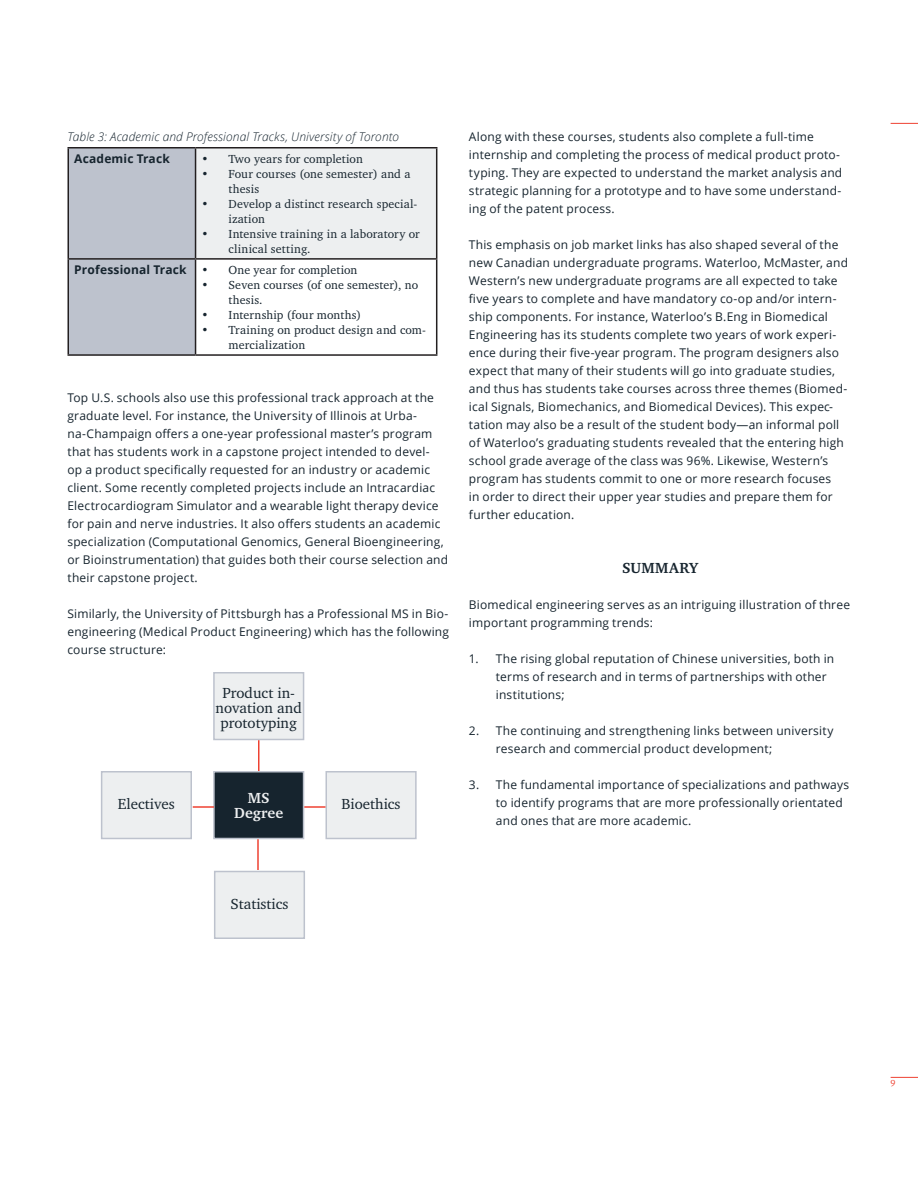
<style>
.page{position:relative;width:918px;height:1188px;background:#fff}
.page>*{position:absolute;margin:0;border:0;box-sizing:border-box;transform-origin:0 0}
.Content___Left{font:15px/15px "Charter";color:#16242e;text-align:center}
.Content___Left-2{font:700 15px/15px "Charter";color:#edeff0;text-align:center}
.BC1___Left{font:700 15px "Charter";letter-spacing:.025em;color:#16242e}
.BC1___Left-2{font:12px/18px "Open Sans";letter-spacing:.015em;color:#16242e}
.t1{font:12px/15px "Charter";letter-spacing:.01em;color:#16242e}
.BC1___Left-3{font:italic 300 12px "Open Sans";letter-spacing:.01em;color:#16242e}
.Content___Left-3{font:700 12px "Open Sans";letter-spacing:.015em;color:#16242e}
.t2{font:9px "Charter";color:#ee4232}
</style>
<div class="page">
<div style="left:69px;top:148px;width:126px;height:206px;background:#bdc2cd"></div>
<div style="left:196px;top:148px;width:241px;height:111px;background:#edeff0"></div>
<hr style="left:68px;top:147px;width:128px;height:1px;background:#231f20">
<hr style="left:68px;top:148px;width:1px;height:110px;background:#231f20">
<hr style="left:196px;top:147px;width:241px;height:1px;background:#231f20">
<hr style="left:195px;top:148px;width:1px;height:110px;background:#231f20">
<hr style="left:436px;top:148px;width:1px;height:110px;background:#231f20">
<hr style="left:68px;top:258px;width:128px;height:2px;background:#231f20">
<hr style="left:68px;top:260px;width:1px;height:94px;background:#231f20">
<hr style="left:196px;top:258px;width:241px;height:2px;background:#231f20">
<hr style="left:195px;top:260px;width:1px;height:94px;background:#231f20">
<hr style="left:436px;top:260px;width:1px;height:94px;background:#231f20">
<hr style="left:68px;top:354px;width:128px;height:2px;background:#231f20">
<hr style="left:196px;top:354px;width:241px;height:2px;background:#231f20">
<div style="left:213px;top:771px;width:91px;height:68px;background:#16242e;border:2px solid #bdc2cd"></div>
<div style="left:101px;top:771px;width:91px;height:68px;background:#edeff0;border:2px solid #bdc2cd"></div>
<div style="left:326px;top:771px;width:91px;height:68px;background:#edeff0;border:2px solid #bdc2cd"></div>
<div style="left:214px;top:871px;width:91px;height:68px;background:#edeff0;border:2px solid #bdc2cd"></div>
<div style="left:213px;top:672px;width:91px;height:68px;background:#edeff0;border:2px solid #bdc2cd"></div>
<hr style="left:258px;top:740px;width:2px;height:31px;background:#ee4232">
<hr style="left:257px;top:839px;width:2px;height:31px;background:#ee4232">
<hr style="left:304px;top:806px;width:22px;height:2px;background:#ee4232">
<hr style="left:193px;top:806px;width:21px;height:2px;background:#ee4232">
<svg style="left:891px;top:123px;width:27px;height:1px"></svg>
<svg style="left:891px;top:1077px;width:27px;height:1px"></svg>
<p class="BC1___Left-3" style="left:68px;top:128px;width:333px">Table 3: Academic and Professional Tracks, University of Toronto</p>
<p class="Content___Left-3" style="left:74px;top:150px;width:97px">Academic Track</p>
<p class="t1" style="left:202px;top:151px;width:163px">• Two years for completion</p>
<p class="t1" style="left:229px;top:166px;width:183px;text-indent:-27px">• Four courses (one semester) and a thesis</p>
<p class="t1" style="left:229px;top:196px;width:190px;text-indent:-27px">• Develop a distinct research special&shy;ization</p>
<p class="t1" style="left:229px;top:226px;width:193px;text-indent:-27px">• Intensive training in a laboratory or clinical setting.</p>
<p class="Content___Left-3" style="left:74px;top:261px;width:114px">Professional Track</p>
<p class="t1" style="left:202px;top:262px;width:157px">• One year for completion</p>
<p class="t1" style="left:229px;top:277px;width:191px;text-indent:-27px">• Seven courses (of one semester), no thesis.</p>
<p class="t1" style="left:202px;top:307px;width:161px">• Internship (four months)</p>
<p class="t1" style="left:229px;top:322px;width:199px;text-indent:-27px">• Training on product design and com&shy;mercialization</p>
<p class="BC1___Left-2" style="left:68px;top:388px;width:382px">Top U.S. schools also use this professional track approach at the graduate level. For instance, the University of Illinois at Urba&shy;na-Champaign offers a one-year professional master’s program that has students work in a capstone project intended to devel-<br>op a product specifically requested for an industry or academic client. Some recently completed projects include an Intracardiac Electrocardiogram Simulator and a wearable light therapy device for pain and nerve industries. It also offers students an academic specialization (Computational Genomics, General Bioengineering, or Bioinstrumentation) that guides both their course selection and their capstone project.</p>
<p class="BC1___Left-2" style="left:68px;top:604px;width:383px;text-align:justify">Similarly, the University of Pittsburgh has a Professional MS in Bio&shy;engineering (Medical Product Engineering) which has the following course structure:</p>
<p class="Content___Left" style="left:216px;top:685px;width:88px">Product in&shy;novation and prototyping</p>
<p class="Content___Left-2" style="left:234px;top:790px;width:50px">MS<br>Degree</p>
<p class="Content___Left" style="left:118px;top:796px;width:58px">Electives</p>
<p class="Content___Left" style="left:342px;top:796px;width:61px">Bioethics</p>
<p class="BC1___Left-2" style="left:469px;top:127px;width:375px">Along with these courses, students also complete a full-time internship and completing the process of medical product proto&shy;typing. They are expected to understand the market analysis and strategic planning for a prototype and to have some understand&shy;ing of the patent process.</p>
<p class="BC1___Left-2" style="left:469px;top:235px;width:381px">This emphasis on job market links has also shaped several of the new Canadian undergraduate programs. Waterloo, McMaster, and Western’s new undergraduate programs are all expected to take five years to complete and have mandatory co-op and/or intern&shy;ship components. For instance, Waterloo’s B.Eng in Biomedical Engineering has its students complete two years of work experi&shy;ence during their five-year program. The program designers also expect that many of their students will go into graduate studies, and thus has students take courses across three themes (Biomed&shy;ical Signals, Biomechanics, and Biomedical Devices). This expec&shy;tation may also be a result of the student body—an informal poll of Waterloo’s graduating students revealed that the entering high school grade average of the class was 96%. Likewise, Western’s program has students commit to one or more research focuses<br>in order to direct their upper year studies and prepare them for further education.</p>
<p class="BC1___Left" style="left:622px;top:559px;width:78px">SUMMARY</p>
<p class="BC1___Left-2" style="left:469px;top:595px;width:383px">Biomedical engineering serves as an intriguing illustration of three important programming trends:</p>
<p class="BC1___Left-2" style="left:496px;top:649px;width:340px;text-indent:-27px">1. The rising global reputation of Chinese universities, both in terms of research and in terms of partnerships with other institutions;</p>
<p class="BC1___Left-2" style="left:496px;top:721px;width:339px;text-indent:-27px">2. The continuing and strengthening links between university research and commercial product development;</p>
<p class="BC1___Left-2" style="left:496px;top:775px;width:355px;text-indent:-27px">3. The fundamental importance of specializations and pathways to identify programs that are more professionally orientated and ones that are more academic.</p>
<p class="Content___Left" style="left:230px;top:896px;width:60px">Statistics</p>
<p class="t2" style="left:891px;top:1077px;width:7px">9</p>
</div>
